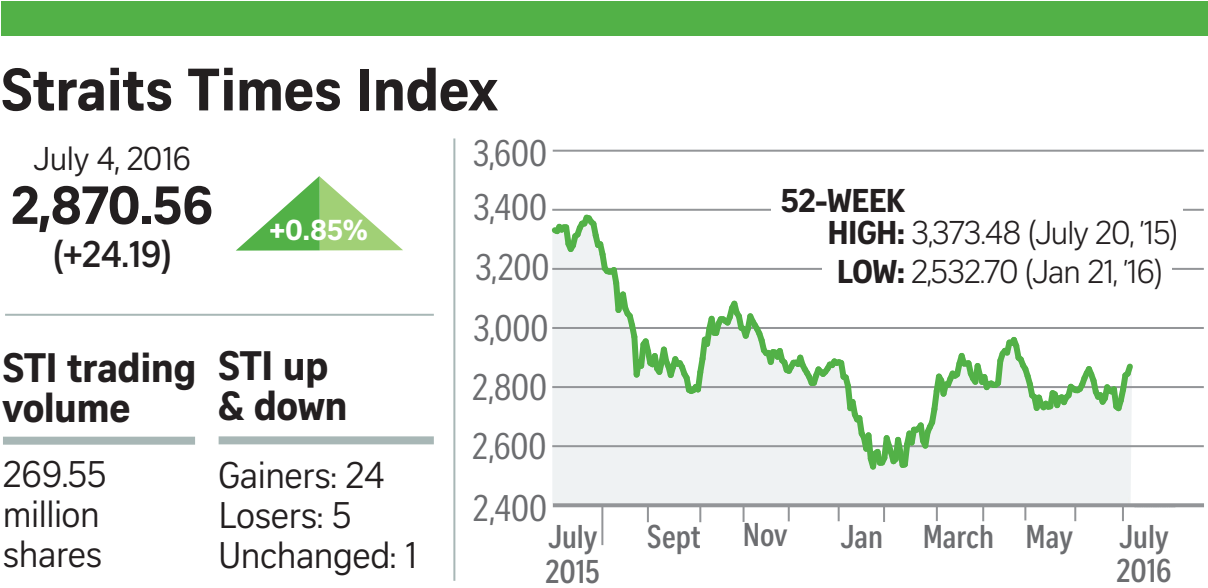
<style>
.page{position:relative;width:1208px;height:588px;background:#fff}
.page>*{position:absolute;margin:0;border:0;box-sizing:border-box;transform-origin:0 0}
.t1{font:700 58px "Curator Serp Text";letter-spacing:-.01em;color:#231f20}
.t2{font:700 52px "Curator Serp Text";color:#231f20}
.t3{font:700 40px/40px "Curator Serp Text";letter-spacing:-.015em;color:#231f20}
.t4{font:36px/40px "Curator Serp Text";letter-spacing:-.015em;color:#231f20}
.t5{font:36px "Curator Head Cond ST Regular";color:#6c6d70}
.t6{font:700 36px "Curator Head ST Semi";color:#231f20}
.t7{font:32px/38.8px "Curator Head ST Light";letter-spacing:-.03em;color:#231f20}
.t8{font:700 32px/34px "Curator Head Cond ST Semi";color:#6c6d70}
.t9{font:32px "Curator Serp Text";letter-spacing:-.015em;color:#231f20}
.t10{font:700 32px "Curator Serp Text";letter-spacing:-.02em;color:#231f20}
.t11{font:700 28px "Curator Serp Text";color:#fff}
.s1{font-family:"Curator Serp Text";font-weight:700}
</style>
<div class="page">
<div style="left:552px;top:474px;width:579px;height:30px;background:#eff2f3"></div>
<svg style="left:236px;top:176px;width:167px;height:75px"></svg>
<div style="left:3px;top:437px;width:192px;height:8px;background:#a8b7b6"></div>
<div style="left:219px;top:436px;width:215px;height:8px;background:#a8b7b6"></div>
<hr style="left:5px;top:314px;width:429px;height:2px;background:#a8b7b6">
<hr style="left:453px;top:138px;width:2px;height:443px;background:#a8b7b6">
<hr style="left:552px;top:386px;width:652px;height:2px;background:#939598">
<hr style="left:552px;top:327px;width:652px;height:2px;background:#939598">
<hr style="left:553px;top:150px;width:651px;height:2px;background:#939598">
<hr style="left:552px;top:268px;width:652px;height:2px;background:#939598">
<hr style="left:552px;top:209px;width:652px;height:2px;background:#939598">
<div style="left:1px;top:1px;width:1207px;height:34px;background:#52b147"></div>
<svg style="left:699px;top:507px;width:2px;height:15px"></svg>
<svg style="left:743px;top:507px;width:2px;height:15px"></svg>
<svg style="left:788px;top:507px;width:2px;height:14px"></svg>
<svg style="left:838px;top:507px;width:2px;height:14px"></svg>
<svg style="left:883px;top:507px;width:2px;height:15px"></svg>
<svg style="left:936px;top:507px;width:2px;height:14px"></svg>
<svg style="left:647px;top:507px;width:2px;height:15px"></svg>
<hr style="left:601px;top:506px;width:2px;height:39px;background:#939598">
<svg style="left:982px;top:507px;width:2px;height:14px"></svg>
<svg style="left:1024px;top:507px;width:2px;height:13px"></svg>
<svg style="left:1074px;top:507px;width:2px;height:14px"></svg>
<svg style="left:1122px;top:507px;width:2px;height:14px"></svg>
<hr style="left:552px;top:445px;width:652px;height:2px;background:#939598">
<svg style="left:1134px;top:507px;width:41px;height:1px"></svg>
<svg style="left:551px;top:210px;width:586px;height:264px"></svg>
<svg style="left:553px;top:503px;width:651px;height:4px;background:#999b9e"></svg>
<div style="left:771px;top:197px;width:412px;height:24px;background:#fff"></div>
<div style="left:823px;top:254px;width:349px;height:24px;background:#fff"></div>
<h1 class="t1" style="left:1px;top:55px;width:498px">Straits Times Index</h1>
<p class="t9" style="left:33px;top:140px;width:160px">July 4, 2016</p>
<h2 class="t2" style="left:11px;top:174px;width:204px">2,870.56</h2>
<p class="t6" style="left:53px;top:233px;width:120px">(+24.19)</p>
<p class="t11" style="left:269px;top:213px;width:100px">+0.85%</p>
<p class="t5" style="left:473px;top:133px;width:76px">3,600</p>
<p class="t5" style="left:473px;top:188px;width:76px">3,400</p>
<p class="t5" style="left:475px;top:247px;width:76px">3,200</p>
<p class="t5" style="left:473px;top:309px;width:77px">3,000</p>
<p class="t10" style="left:781px;top:181px;width:126px">52-WEEK</p>
<p class="t7" style="left:828px;top:213px;width:352px"><span class="s1">HIGH:</span> 3,373.48 (July 20, ’15)<br><span class="s1">LOW:</span> 2,532.70 (Jan 21, ’16)</p>
<p class="t3" style="left:3px;top:347px;width:195px">STI trading volume</p>
<p class="t4" style="left:3px;top:454px;width:105px">269.55 million shares</p>
<p class="t3" style="left:219px;top:345px;width:131px">STI up &amp; down</p>
<p class="t4" style="left:219px;top:455px;width:200px">Gainers: 24<br>Losers: 5<br>Unchanged: 1</p>
<p class="t5" style="left:472px;top:368px;width:76px">2,800</p>
<p class="t5" style="left:472px;top:427px;width:76px">2,600</p>
<p class="t5" style="left:473px;top:489px;width:75px">2,400</p>
<p class="t8" style="left:548px;top:520px;width:51px">July</p>
<p class="t8" style="left:647px;top:520px;width:55px">Sept</p>
<p class="t8" style="left:743px;top:518px;width:46px">Nov</p>
<p class="t8" style="left:546px;top:555px;width:56px">2015</p>
<p class="t8" style="left:840px;top:520px;width:234px">Jan March May</p>
<p class="t8" style="left:1116px;top:520px;width:56px">July<br>2016</p>
</div>
